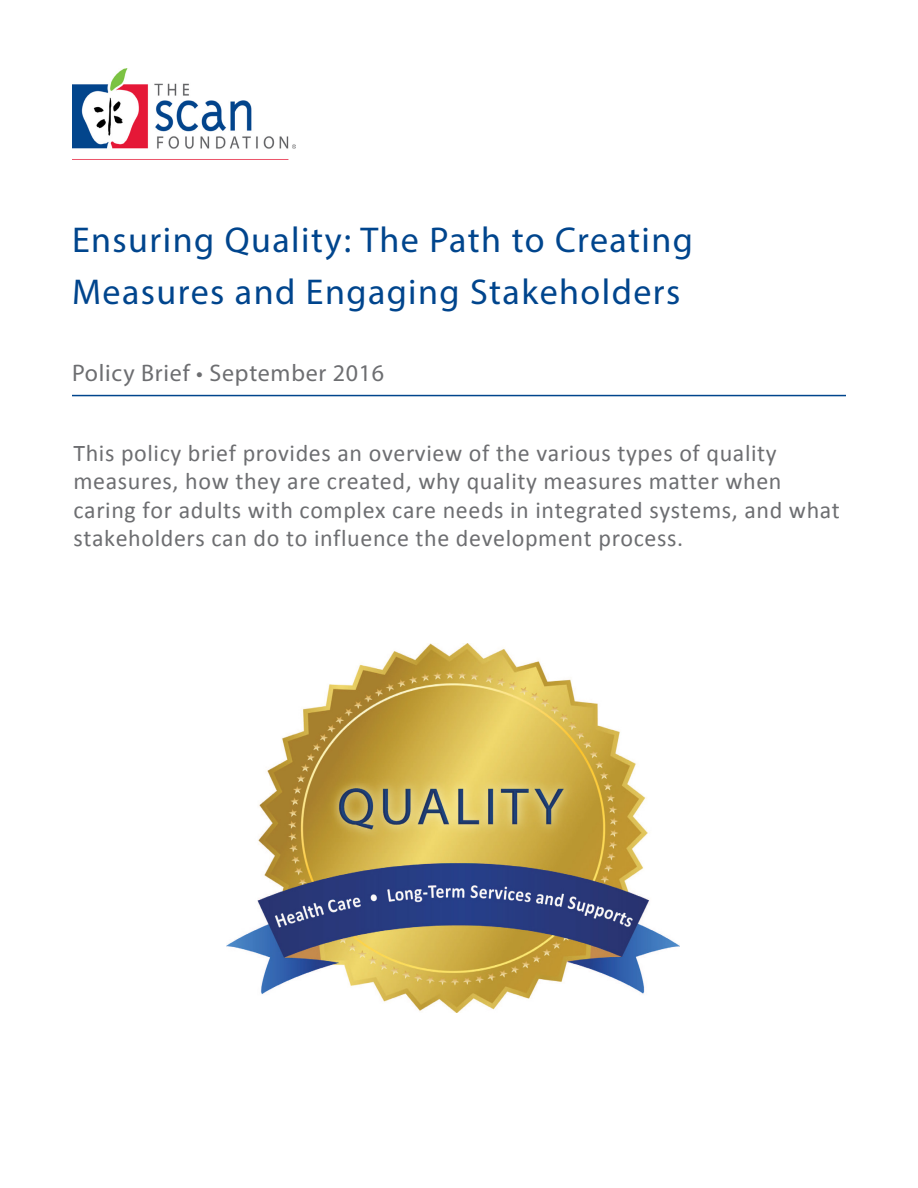
<style>
.page{position:relative;width:918px;height:1188px;background:#fff}
.page>*{position:absolute;margin:0;border:0;box-sizing:border-box;transform-origin:0 0}
.t1{font:36px/52.5px "Myriad Pro";letter-spacing:.04em;color:#00458d}
.t2{font:24px/28.5px "Calibri";letter-spacing:.025em;color:#6d6e71}
.t3{font:24px "Myriad Pro";letter-spacing:.03em;color:#6d6e71}
</style>
<div class="page">
<hr style="left:72px;top:395px;width:774px;height:1px;background:#00458d">
<img style="left:72px;top:69px;width:223px;height:80px">
<img style="left:226px;top:644px;width:453px;height:368px">
<h1 class="t1" style="left:72px;top:213px;width:623px">Ensuring Quality: The Path to Creating<br>Measures and Engaging Stakeholders</h1>
<p class="t3" style="left:72px;top:359px;width:314px">Policy Brief • September 2016</p>
<p class="t2" style="left:73px;top:439px;width:768px">This policy brief provides an overview of the various types of quality measures, how they are created, why quality measures matter when caring for adults with complex care needs in integrated systems, and what stakeholders can do to influence the development process.</p>
</div>
